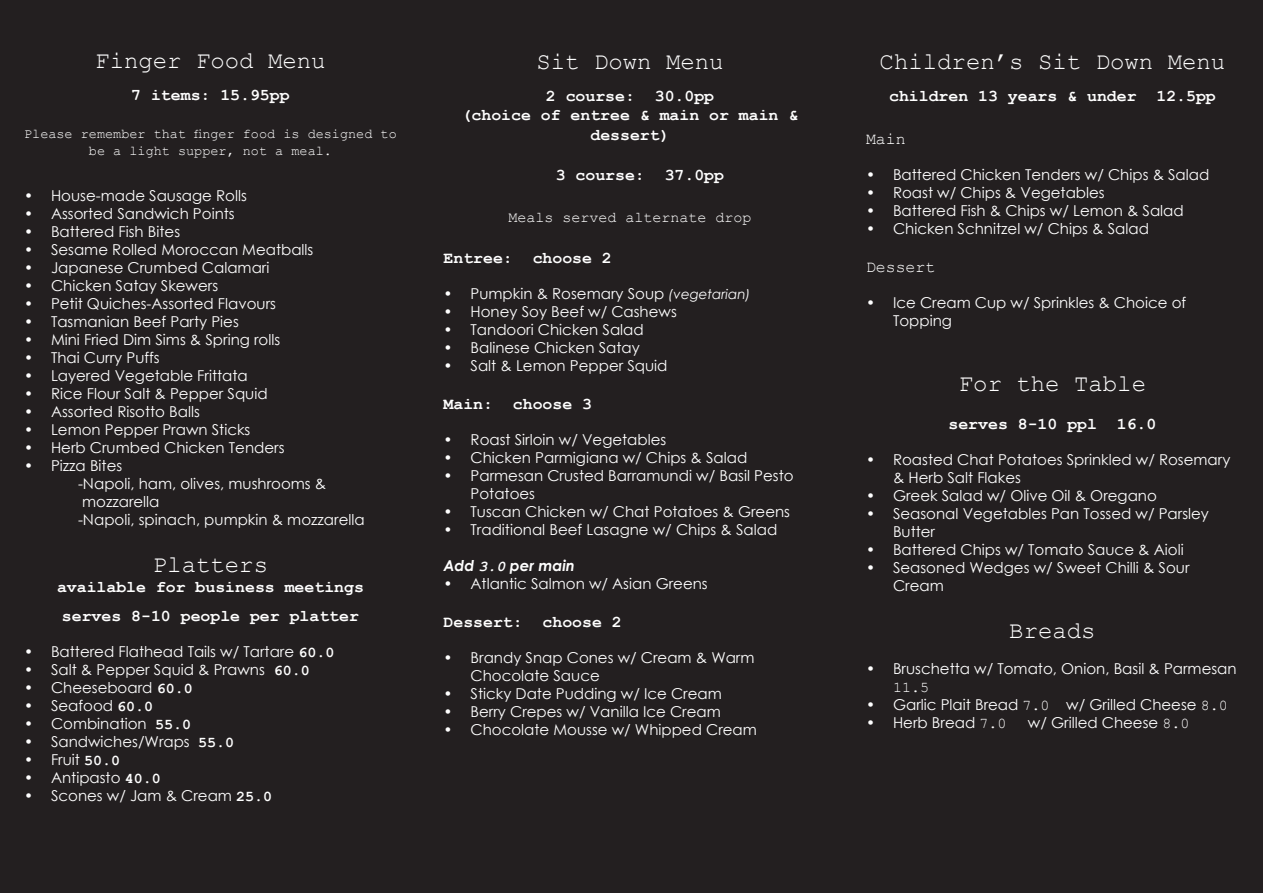
<style>
.page{position:relative;width:1263px;height:893px;background:#231f20}
.page>*{position:absolute;margin:0;border:0;box-sizing:border-box;transform-origin:0 0}
.t1{font:24px "Courier New";color:#fff}
.t2{font:700 16.5px/19.8px "Courier New";color:#fff;text-align:center}
.t3{font:16.5px "Courier New";color:#fff}
.t4{font:15px/18px "Century Gothic";color:#fff}
.t5{font:15px "Courier New";color:#fff}
.t6{font:italic 700 15px "Century Gothic";color:#fff}
.t7{font:13.5px/16.2px "Courier New";color:#fff;text-align:center}
.s1{font-family:"Courier New";font-weight:700}
.s2{font-style:italic;font-size:13.5px}
.s3{font-family:"Courier New"}
</style>
<div class="page">
<p class="t1" style="left:95px;top:46px;width:232px">Finger Food Menu</p>
<p class="t2" style="left:131px;top:84px;width:160px">7 items: 15.95pp</p>
<p class="t7" style="left:24px;top:126px;width:374px">Please remember that finger food is designed to be a light supper, not a meal.</p>
<p class="t4" style="left:24px;top:187px;width:224px">• House-made Sausage Rolls</p>
<p class="t4" style="left:24px;top:205px;width:212px">• Assorted Sandwich Points</p>
<p class="t4" style="left:24px;top:223px;width:158px">• Battered Fish Bites</p>
<p class="t4" style="left:24px;top:241px;width:291px">• Sesame Rolled Moroccan Meatballs</p>
<p class="t4" style="left:24px;top:259px;width:247px">• Japanese Crumbed Calamari</p>
<p class="t4" style="left:24px;top:277px;width:196px">• Chicken Satay Skewers</p>
<p class="t4" style="left:24px;top:295px;width:253px">• Petit Quiches-Assorted Flavours</p>
<p class="t4" style="left:24px;top:313px;width:216px">• Tasmanian Beef Party Pies</p>
<p class="t4" style="left:24px;top:331px;width:258px">• Mini Fried Dim Sims &amp; Spring rolls</p>
<p class="t4" style="left:24px;top:349px;width:137px">• Thai Curry Puffs</p>
<p class="t4" style="left:24px;top:367px;width:225px">• Layered Vegetable Frittata</p>
<p class="t4" style="left:24px;top:385px;width:245px">• Rice Flour Salt &amp; Pepper Squid</p>
<p class="t4" style="left:24px;top:403px;width:177px">• Assorted Risotto Balls</p>
<p class="t4" style="left:24px;top:421px;width:228px">• Lemon Pepper Prawn Sticks</p>
<p class="t4" style="left:24px;top:439px;width:262px">• Herb Crumbed Chicken Tenders</p>
<p class="t4" style="left:24px;top:457px;width:100px">• Pizza Bites</p>
<p class="t4" style="left:78px;top:475px;width:250px">-Napoli, ham, olives, mushrooms &amp; mozzarella</p>
<p class="t4" style="left:78px;top:511px;width:288px">-Napoli, spinach, pumpkin &amp; mozzarella</p>
<p class="t1" style="left:153px;top:550px;width:117px">Platters</p>
<p class="t2" style="left:57px;top:576px;width:308px">available for business meetings</p>
<p class="t2" style="left:62px;top:605px;width:299px">serves 8-10 people per platter</p>
<p class="t4" style="left:24px;top:642px;width:312px">• Battered Flathead Tails w/ Tartare <span class="s1">60.0</span></p>
<p class="t4" style="left:24px;top:660px;width:287px">• Salt &amp; Pepper Squid &amp; Prawns <span class="s1">60.0</span></p>
<p class="t4" style="left:24px;top:678px;width:170px">• Cheeseboard <span class="s1">60.0</span></p>
<p class="t4" style="left:24px;top:696px;width:131px">• Seafood <span class="s1">60.0</span></p>
<p class="t4" style="left:24px;top:714px;width:169px">• Combination <span class="s1">55.0</span></p>
<p class="t4" style="left:24px;top:732px;width:212px">• Sandwiches/Wraps <span class="s1">55.0</span></p>
<p class="t4" style="left:24px;top:750px;width:98px">• Fruit <span class="s1">50.0</span></p>
<p class="t4" style="left:24px;top:768px;width:138px">• Antipasto <span class="s1">40.0</span></p>
<p class="t4" style="left:24px;top:786px;width:250px">• Scones w/ Jam &amp; Cream <span class="s1">25.0</span></p>
<p class="t1" style="left:536px;top:46px;width:189px">Sit Down Menu</p>
<p class="t2" style="left:546px;top:85px;width:170px">2 course: 30.0pp</p>
<p class="t2" style="left:462px;top:105px;width:338px">(choice of entree &amp; main or main &amp; dessert)</p>
<p class="t2" style="left:556px;top:164px;width:170px">3 course: 37.0pp</p>
<p class="t5" style="left:508px;top:208px;width:245px">Meals served alternate drop</p>
<p class="t2" style="left:444px;top:248px;width:170px">Entree: choose 2</p>
<p class="t4" style="left:444px;top:284px;width:309px">• Pumpkin &amp; Rosemary Soup <span class="s2">(vegetarian)</span></p>
<p class="t4" style="left:444px;top:302px;width:235px">• Honey Soy Beef w/ Cashews</p>
<p class="t4" style="left:444px;top:320px;width:202px">• Tandoori Chicken Salad</p>
<p class="t4" style="left:444px;top:338px;width:198px">• Balinese Chicken Satay</p>
<p class="t4" style="left:444px;top:356px;width:225px">• Salt &amp; Lemon Pepper Squid</p>
<p class="t2" style="left:444px;top:393px;width:150px">Main: choose 3</p>
<p class="t4" style="left:444px;top:430px;width:224px">• Roast Sirloin w/ Vegetables</p>
<p class="t4" style="left:444px;top:448px;width:305px">• Chicken Parmigiana w/ Chips &amp; Salad</p>
<p class="t4" style="left:471px;top:466px;width:325px;text-indent:-27px">• Parmesan Crusted Barramundi w/ Basil Pesto<br>Potatoes</p>
<p class="t4" style="left:444px;top:502px;width:348px">• Tuscan Chicken w/ Chat Potatoes &amp; Greens</p>
<p class="t4" style="left:444px;top:520px;width:335px">• Traditional Beef Lasagne w/ Chips &amp; Salad</p>
<p class="t6" style="left:444px;top:554px;width:133px">Add <span class="s3">3.0</span> per main</p>
<p class="t4" style="left:444px;top:574px;width:266px">• Atlantic Salmon w/ Asian Greens</p>
<p class="t2" style="left:444px;top:611px;width:180px">Dessert: choose 2</p>
<p class="t4" style="left:471px;top:648px;width:285px;text-indent:-27px">• Brandy Snap Cones w/ Cream &amp; Warm<br>Chocolate Sauce</p>
<p class="t4" style="left:444px;top:684px;width:280px">• Sticky Date Pudding w/ Ice Cream</p>
<p class="t4" style="left:444px;top:702px;width:279px">• Berry Crepes w/ Vanilla Ice Cream</p>
<p class="t4" style="left:444px;top:720px;width:315px">• Chocolate Mousse w/ Whipped Cream</p>
<p class="t1" style="left:880px;top:46px;width:347px">Children’s Sit Down Menu</p>
<p class="t2" style="left:889px;top:85px;width:328px">children 13 years &amp; under 12.5pp</p>
<p class="t3" style="left:866px;top:129px;width:41px">Main</p>
<p class="t4" style="left:866px;top:166px;width:345px">• Battered Chicken Tenders w/ Chips &amp; Salad</p>
<p class="t4" style="left:866px;top:184px;width:240px">• Roast w/ Chips &amp; Vegetables</p>
<p class="t4" style="left:866px;top:202px;width:319px">• Battered Fish &amp; Chips w/ Lemon &amp; Salad</p>
<p class="t4" style="left:866px;top:220px;width:284px">• Chicken Schnitzel w/ Chips &amp; Salad</p>
<p class="t3" style="left:866px;top:257px;width:71px">Dessert</p>
<p class="t4" style="left:893px;top:293px;width:295px;text-indent:-27px">• Ice Cream Cup w/ Sprinkles &amp; Choice of<br>Topping</p>
<p class="t1" style="left:959px;top:369px;width:189px">For the Table</p>
<p class="t2" style="left:948px;top:413px;width:209px">serves 8-10 ppl 16.0</p>
<p class="t4" style="left:893px;top:450px;width:339px;text-indent:-27px">• Roasted Chat Potatoes Sprinkled w/ Rosemary &amp; Herb Salt Flakes</p>
<p class="t4" style="left:866px;top:486px;width:292px">• Greek Salad w/ Olive Oil &amp; Oregano</p>
<p class="t4" style="left:893px;top:504px;width:317px;text-indent:-27px">• Seasonal Vegetables Pan Tossed w/ Parsley<br>Butter</p>
<p class="t4" style="left:866px;top:540px;width:319px">• Battered Chips w/ Tomato Sauce &amp; Aioli</p>
<p class="t4" style="left:893px;top:558px;width:298px;text-indent:-27px">• Seasoned Wedges w/ Sweet Chilli &amp; Sour<br>Cream</p>
<p class="t1" style="left:1009px;top:615px;width:88px">Breads</p>
<p class="t4" style="left:893px;top:659px;width:345px;text-indent:-27px">• Bruschetta w/ Tomato, Onion, Basil &amp; Parmesan<br><span class="s3">11.5</span></p>
<p class="t4" style="left:866px;top:695px;width:363px">• Garlic Plait Bread <span class="s3">7.0</span> w/ Grilled Cheese <span class="s3">8.0</span></p>
<p class="t4" style="left:866px;top:713px;width:142px">• Herb Bread <span class="s3">7.0</span></p>
<p class="t4" style="left:1028px;top:713px;width:163px">w/ Grilled Cheese <span class="s3">8.0</span></p>
</div>
